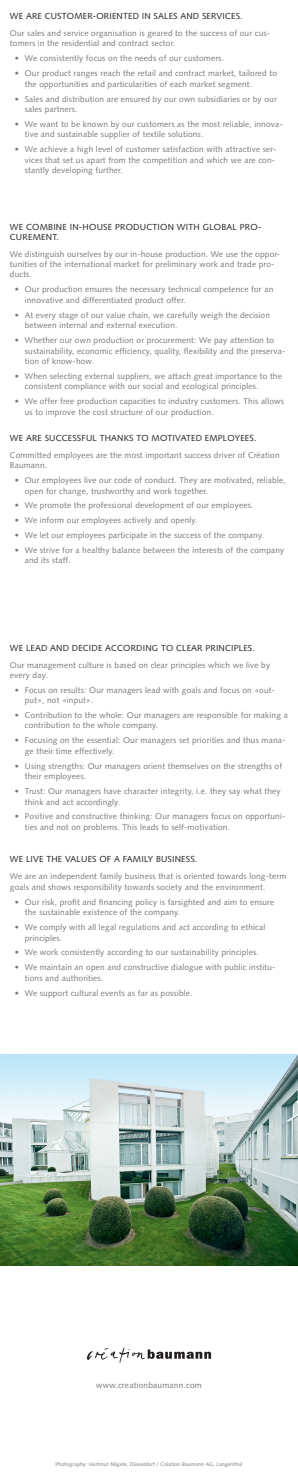
<style>
.page{position:relative;width:298px;height:1476px;background:#fff}
.page>*{position:absolute;margin:0;border:0;box-sizing:border-box;transform-origin:0 0}
.t1{font:8.75px/10.5px "Syntax LT Std";letter-spacing:.02em;color:#231f20}
.t2{font:8.31px/10.5px "Syntax LT Std";letter-spacing:.02em;color:#76787b}
.t3{font:5.25px "Syntax LT Std";letter-spacing:.02em;color:#76787b}
</style>
<div class="page">
<img style="left:0;top:1054px;width:298px;height:211px">
<svg style="left:87px;top:1347px;width:124px;height:16px"></svg>
<p class="t1" style="left:10px;top:11px;width:234px">WE ARE CUSTOMER-ORIENTED IN SALES AND SERVICES.</p>
<p class="t2" style="left:10px;top:28px;width:261px">Our sales and service organisation is geared to the success of our cus&shy;tomers in the residential and contract sector.</p>
<p class="t2" style="left:15px;top:53px;width:210px">• We consistently focus on the needs of our customers.</p>
<p class="t2" style="left:25px;top:68px;width:253px;text-indent:-10px">• Our product ranges reach the retail and contract market, tailored to the opportunities and particularities of each market segment.</p>
<p class="t2" style="left:25px;top:93px;width:253px;text-indent:-10px">• Sales and distribution are ensured by our own subsidiaries or by our sales partners.</p>
<p class="t2" style="left:25px;top:119px;width:259px;text-indent:-10px">• We want to be known by our customers as the most reliable, innova&shy;tive and sustainable supplier of textile solutions.</p>
<p class="t2" style="left:25px;top:144px;width:253px;text-indent:-10px">• We achieve a high level of customer satisfaction with attractive ser&shy;vices that set us apart from the competition and which we are con&shy;stantly developing further.</p>
<p class="t1" style="left:10px;top:222px;width:253px">WE COMBINE IN-HOUSE PRODUCTION WITH GLOBAL PRO-<br>CUREMENT.</p>
<p class="t2" style="left:10px;top:250px;width:271px;line-height:9.6px">We distinguish ourselves by our in-house production. We use the oppor&shy;tunities of the international market for preliminary work and trade pro-</p>
<p class="t2" style="left:10px;top:269px;width:24px">ducts.</p>
<p class="t2" style="left:25px;top:284px;width:250px;text-indent:-10px">• Our production ensures the necessary technical competence for an innovative and differentiated product offer.</p>
<p class="t2" style="left:25px;top:310px;width:246px;text-indent:-10px">• At every stage of our value chain, we carefully weigh the decision between internal and external execution.</p>
<p class="t2" style="left:25px;top:335px;width:262px;text-indent:-10px">• Whether our own production or procurement: We pay attention to sustainability, economic efficiency, quality, flexibility and the preserva&shy;tion of know-how.</p>
<p class="t2" style="left:25px;top:371px;width:258px;text-indent:-10px">• When selecting external suppliers, we attach great importance to the consistent compliance with our social and ecological principles.</p>
<p class="t2" style="left:25px;top:396px;width:260px;text-indent:-10px">• We offer free production capacities to industry customers. This allows us to improve the cost structure of our production.</p>
<p class="t1" style="left:10px;top:432px;width:248px">WE ARE SUCCESSFUL THANKS TO MOTIVATED EMPLOYEES.</p>
<p class="t2" style="left:10px;top:449px;width:271px">Committed employees are the most important success driver of Création<br>Baumann.</p>
<p class="t2" style="left:25px;top:475px;width:262px;text-indent:-10px">• Our employees live our code of conduct. They are motivated, reliable, open for change, trustworthy and work together.</p>
<p class="t2" style="left:15px;top:500px;width:240px">• We promote the professional development of our employees.</p>
<p class="t2" style="left:15px;top:515px;width:184px">• We inform our employees actively and openly.</p>
<p class="t2" style="left:15px;top:530px;width:250px">• We let our employees participate in the success of the company.</p>
<p class="t2" style="left:25px;top:545px;width:261px;text-indent:-10px">• We strive for a healthy balance between the interests of the company and its staff.</p>
<p class="t1" style="left:10px;top:643px;width:246px">WE LEAD AND DECIDE ACCORDING TO CLEAR PRINCIPLES.</p>
<p class="t2" style="left:10px;top:660px;width:262px;line-height:9.6px">Our management culture is based on clear principles which we live by every day.</p>
<p class="t2" style="left:25px;top:684px;width:251px;text-indent:-10px">• Focus on results: Our managers lead with goals and focus on «out&shy;put», not «input».</p>
<p class="t2" style="left:25px;top:710px;width:264px;text-indent:-10px">• Contribution to the whole: Our managers are responsible for making a contribution to the whole company.</p>
<p class="t2" style="left:25px;top:735px;width:262px;text-indent:-10px">• Focusing on the essential: Our managers set priorities and thus mana&shy;ge their time effectively.</p>
<p class="t2" style="left:25px;top:761px;width:259px;text-indent:-10px">• Using strengths: Our managers orient themselves on the strengths of their employees.</p>
<p class="t2" style="left:25px;top:786px;width:257px;text-indent:-10px">• Trust: Our managers have character integrity, i.e. they say what they think and act accordingly.</p>
<p class="t2" style="left:25px;top:811px;width:262px;text-indent:-10px">• Positive and constructive thinking: Our managers focus on opportuni&shy;ties and not on problems. This leads to self-motivation.</p>
<p class="t1" style="left:10px;top:854px;width:189px">WE LIVE THE VALUES OF A FAMILY BUSINESS.</p>
<p class="t2" style="left:10px;top:871px;width:278px">We are an independent family business that is oriented towards long-term goals and shows responsibility towards society and the environment.</p>
<p class="t2" style="left:25px;top:896px;width:251px;text-indent:-10px">• Our risk, profit and financing policy is farsighted and aim to ensure the sustainable existence of the company.</p>
<p class="t2" style="left:25px;top:922px;width:242px;text-indent:-10px">• We comply with all legal regulations and act according to ethical principles.</p>
<p class="t2" style="left:15px;top:947px;width:245px">• We work consistently according to our sustainability principles.</p>
<p class="t2" style="left:25px;top:962px;width:252px;text-indent:-10px">• We maintain an open and constructive dialogue with public institu&shy;tions and authorities.</p>
<p class="t2" style="left:15px;top:987px;width:179px">• We support cultural events as far as possible.</p>
<p class="t2" style="left:96px;top:1380px;width:107px">www.creationbaumann.com</p>
<p class="t3" style="left:56px;top:1461px;width:188px">Photography: Hartmut Nägele, Düsseldorf / Création Baumann AG, Langenthal</p>
</div>
